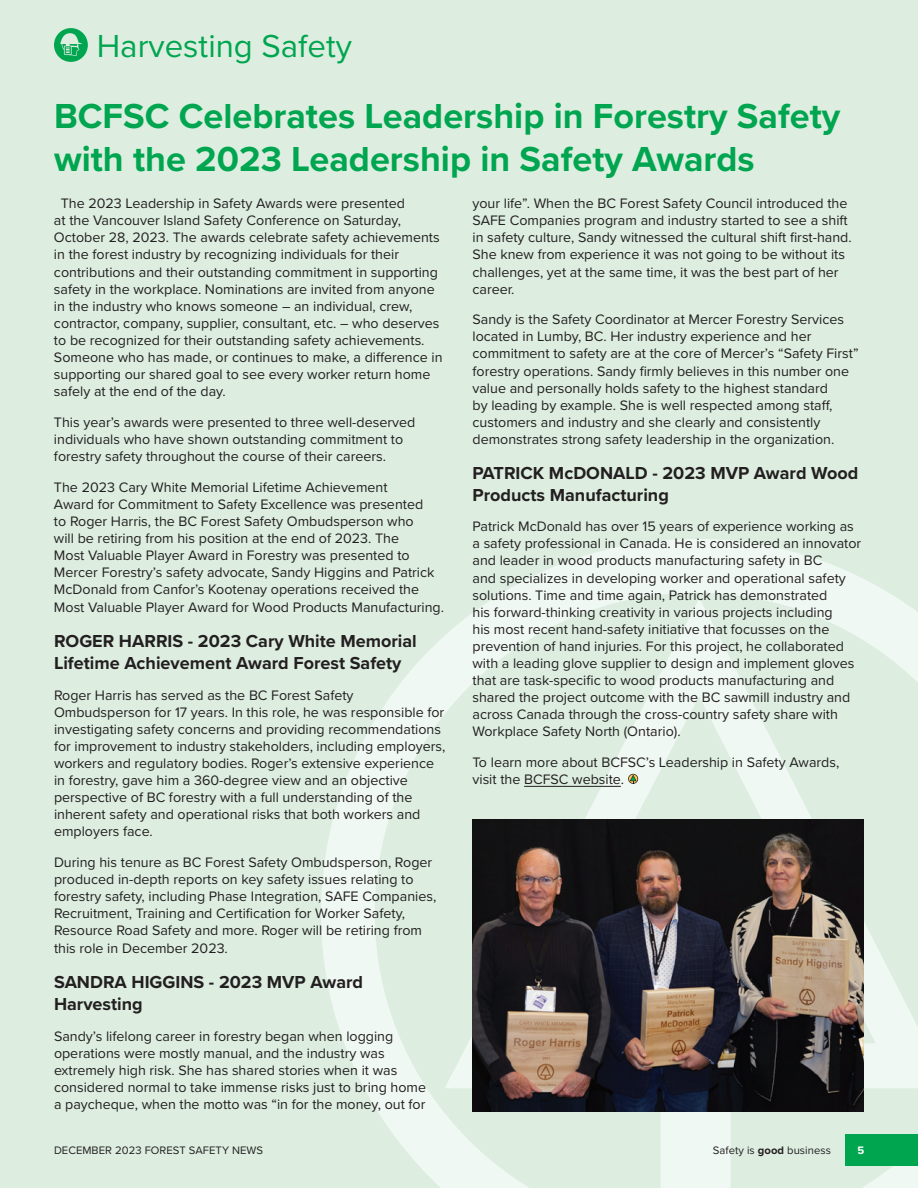
<style>
.page{position:relative;width:918px;height:1188px;background:#ddeee1}
.page>*{position:absolute;margin:0;border:0;box-sizing:border-box;transform-origin:0 0}
.t1{font:700 36px/43.5px "Proxima Nova";color:#00a54f}
.t2{font:33px "Proxima Nova";color:#00a54f}
.t3{font:700 18px/21.6px "Proxima Nova";color:#231f20}
.t4{font:14.25px/17.1px "Proxima Nova";color:#231f20}
.t5{font:11.25px "Proxima Nova";letter-spacing:.005em;color:#231f20}
.t6{font:700 11.25px "Proxima Nova";color:#fff}
.s1{font-weight:700}
</style>
<div class="page">
<svg style="left:321px;top:539px;width:597px;height:649px"></svg>
<svg style="left:54px;top:28px;width:34px;height:34px"></svg>
<hr style="left:524px;top:786px;width:97px;height:1px;background:#231f20">
<svg style="left:628px;top:774px;width:10px;height:10px"></svg>
<img style="left:472px;top:819px;width:392px;height:292px">
<div style="left:845px;top:1134px;width:73px;height:32px;background:#00a54f"></div>
<h2 class="t2" style="left:97px;top:22px;width:257px">Harvesting Safety</h2>
<h1 class="t1" style="left:54px;top:93px;width:788px">BCFSC Celebrates Leadership in Forestry Safety with the 2023 Leadership in Safety Awards</h1>
<p class="t4" style="left:54px;top:194px;width:390px;text-indent:7px">The 2023 Leadership in Safety Awards were presented<br>at the Vancouver Island Safety Conference on Saturday, October 28, 2023. The awards celebrate safety achievements in the forest industry by recognizing individuals for their contributions and their outstanding commitment in supporting safety in the workplace. Nominations are invited from anyone in the industry who knows someone – an individual, crew, contractor, company, supplier, consultant, etc. – who deserves to be recognized for their outstanding safety achievements.<br>Someone who has made, or continues to make, a difference in supporting our shared goal to see every worker return home safely at the end of the day.</p>
<p class="t4" style="left:54px;top:413px;width:363px">This year’s awards were presented to three well-deserved individuals who have shown outstanding commitment to forestry safety throughout the course of their careers.</p>
<p class="t4" style="left:54px;top:478px;width:392px">The 2023 Cary White Memorial Lifetime Achievement<br>Award for Commitment to Safety Excellence was presented<br>to Roger Harris, the BC Forest Safety Ombudsperson who<br>will be retiring from his position at the end of 2023. The<br>Most Valuable Player Award in Forestry was presented to Mercer Forestry’s safety advocate, Sandy Higgins and Patrick McDonald from Canfor’s Kootenay operations received the Most Valuable Player Award for Wood Products Manufacturing.</p>
<p class="t3" style="left:54px;top:630px;width:364px">ROGER HARRIS - 2023 Cary White Memorial<br>Lifetime Achievement Award Forest Safety</p>
<p class="t4" style="left:54px;top:686px;width:393px">Roger Harris has served as the BC Forest Safety Ombudsperson for 17 years. In this role, he was responsible for investigating safety concerns and providing recommendations for improvement to industry stakeholders, including employers, workers and regulatory bodies. Roger’s extensive experience in forestry, gave him a 360-degree view and an objective perspective of BC forestry with a full understanding of the inherent safety and operational risks that both workers and employers face.</p>
<p class="t4" style="left:54px;top:853px;width:384px">During his tenure as BC Forest Safety Ombudsperson, Roger produced in-depth reports on key safety issues relating to forestry safety, including Phase Integration, SAFE Companies, Recruitment, Training and Certification for Worker Safety, Resource Road Safety and more. Roger will be retiring from this role in December 2023.</p>
<p class="t3" style="left:54px;top:971px;width:311px">SANDRA HIGGINS - 2023 MVP Award<br>Harvesting</p>
<p class="t4" style="left:54px;top:1027px;width:374px">Sandy’s lifelong career in forestry began when logging operations were mostly manual, and the industry was extremely high risk. She has shared stories when it was considered normal to take immense risks just to bring home a paycheque, when the motto was “in for the money, out for</p>
<p class="t4" style="left:472px;top:194px;width:381px">your life”. When the BC Forest Safety Council introduced the SAFE Companies program and industry started to see a shift in safety culture, Sandy witnessed the cultural shift first-hand.<br>She knew from experience it was not going to be without its challenges, yet at the same time, it was the best part of her career.</p>
<p class="t4" style="left:472px;top:310px;width:388px">Sandy is the Safety Coordinator at Mercer Forestry Services located in Lumby, BC. Her industry experience and her commitment to safety are at the core of Mercer’s “Safety First” forestry operations. Sandy firmly believes in this number one value and personally holds safety to the highest standard<br>by leading by example. She is well respected among staff, customers and industry and she clearly and consistently demonstrates strong safety leadership in the organization.</p>
<p class="t3" style="left:472px;top:462px;width:387px">PATRICK McDONALD - 2023 MVP Award Wood<br>Products Manufacturing</p>
<p class="t4" style="left:472px;top:517px;width:390px">Patrick McDonald has over 15 years of experience working as a safety professional in Canada. He is considered an innovator and leader in wood products manufacturing safety in BC<br>and specializes in developing worker and operational safety solutions. Time and time again, Patrick has demonstrated<br>his forward-thinking creativity in various projects including<br>his most recent hand-safety initiative that focusses on the prevention of hand injuries. For this project, he collaborated with a leading glove supplier to design and implement gloves that are task-specific to wood products manufacturing and shared the project outcome with the BC sawmill industry and across Canada through the cross-country safety share with Workplace Safety North (Ontario).</p>
<p class="t4" style="left:472px;top:753px;width:368px">To learn more about BCFSC’s Leadership in Safety Awards, visit the BCFSC website.</p>
<p class="t5" style="left:54px;top:1142px;width:211px">DECEMBER 2023 FOREST SAFETY NEWS</p>
<p class="t5" style="left:713px;top:1142px;width:120px">Safety is <span class="s1">good</span> business</p>
<p class="t6" style="left:858px;top:1142px;width:8px">5</p>
</div>
